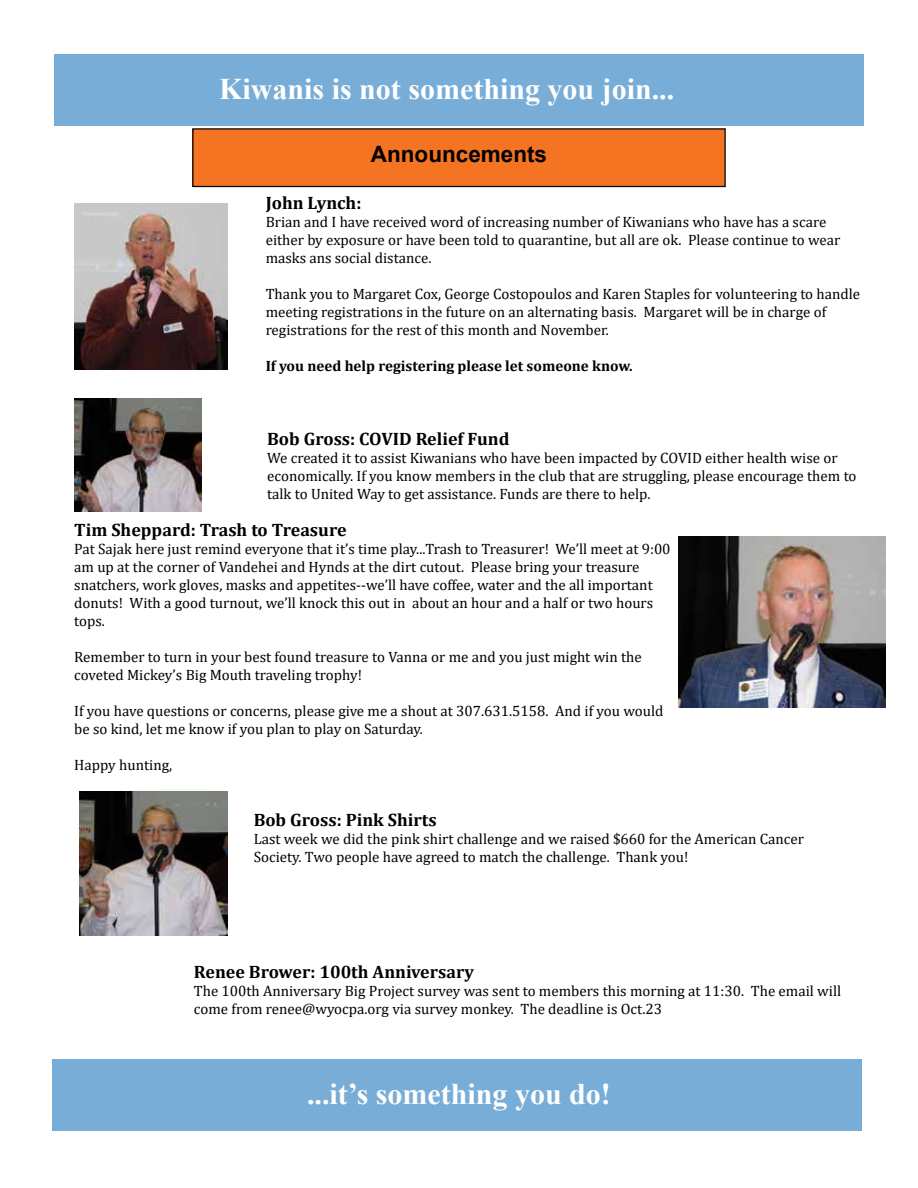
<style>
.page{position:relative;width:918px;height:1188px;background:#fff}
.page>*{position:absolute;margin:0;border:0;box-sizing:border-box;transform-origin:0 0}
.t1{font:700 30px "Times New Roman";color:#fff}
.t2{font:700 22.5px "Arial";color:#000}
.t3{font:700 18px "Cambria";color:#000}
.t4{font:15px/18px "Cambria";color:#000}
.t5{font:700 15px "Cambria";color:#000}
</style>
<div class="page">
<div style="left:54px;top:54px;width:810px;height:71px;background:#78add7"></div>
<div style="left:52px;top:1060px;width:810px;height:71px;background:#78add7"></div>
<div style="left:193px;top:129px;width:532px;height:58px;background:#f47421"></div>
<div style="left:192px;top:128px;width:534px;height:59px;border:1px solid #000"></div>
<img style="left:74px;top:204px;width:153px;height:165px">
<img style="left:74px;top:399px;width:127px;height:112px">
<img style="left:678px;top:536px;width:208px;height:172px">
<img style="left:80px;top:791px;width:147px;height:145px">
<h1 class="t1" style="left:219px;top:67px;width:457px">Kiwanis is not something you join...</h1>
<h2 class="t2" style="left:371px;top:138px;width:178px">Announcements</h2>
<p class="t3" style="left:266px;top:190px;width:97px">John Lynch:</p>
<p class="t4" style="left:266px;top:213px;width:576px">Brian and I have received word of increasing number of Kiwanians who have has a scare either by exposure or have been told to quarantine, but all are ok. Please continue to wear masks ans social distance.</p>
<p class="t4" style="left:266px;top:285px;width:596px">Thank you to Margaret Cox, George Costopoulos and Karen Staples for volunteering to handle meeting registrations in the future on an alternating basis. Margaret will be in charge of registrations for the rest of this month and November.</p>
<p class="t5" style="left:266px;top:355px;width:368px">If you need help registering please let someone know.</p>
<p class="t3" style="left:267px;top:426px;width:244px">Bob Gross: COVID Relief Fund</p>
<p class="t4" style="left:267px;top:448px;width:591px">We created it to assist Kiwanians who have been impacted by COVID either health wise or economically. If you know members in the club that are struggling, please encourage them to talk to United Way to get assistance. Funds are there to help.</p>
<p class="t3" style="left:74px;top:517px;width:274px">Tim Sheppard: Trash to Treasure</p>
<p class="t4" style="left:74px;top:539px;width:598px">Pat Sajak here just remind everyone that it’s time play...Trash to Treasurer! We’ll meet at 9:00 am up at the corner of Vandehei and Hynds at the dirt cutout. Please bring your treasure snatchers, work gloves, masks and appetites--we’ll have coffee, water and the all important donuts! With a good turnout, we’ll knock this out in about an hour and a half or two hours tops.</p>
<p class="t4" style="left:74px;top:647px;width:569px">Remember to turn in your best found treasure to Vanna or me and you just might win the coveted Mickey’s Big Mouth traveling trophy!</p>
<p class="t4" style="left:74px;top:701px;width:591px">If you have questions or concerns, please give me a shout at 307.631.5158. And if you would be so kind, let me know if you plan to play on Saturday.</p>
<p class="t4" style="left:74px;top:755px;width:99px">Happy hunting,</p>
<p class="t3" style="left:254px;top:807px;width:184px">Bob Gross: Pink Shirts</p>
<p class="t4" style="left:254px;top:829px;width:552px">Last week we did the pink shirt challenge and we raised $660 for the American Cancer<br>Society. Two people have agreed to match the challenge. Thank you!</p>
<p class="t3" style="left:194px;top:960px;width:282px">Renee Brower: 100th Anniversary</p>
<p class="t4" style="left:194px;top:982px;width:649px">The 100th Anniversary Big Project survey was sent to members this morning at 11:30. The email will come from renee@wyocpa.org via survey monkey. The deadline is Oct.23</p>
<h1 class="t1" style="left:307px;top:1073px;width:305px">...it’s something you do!</h1>
</div>
